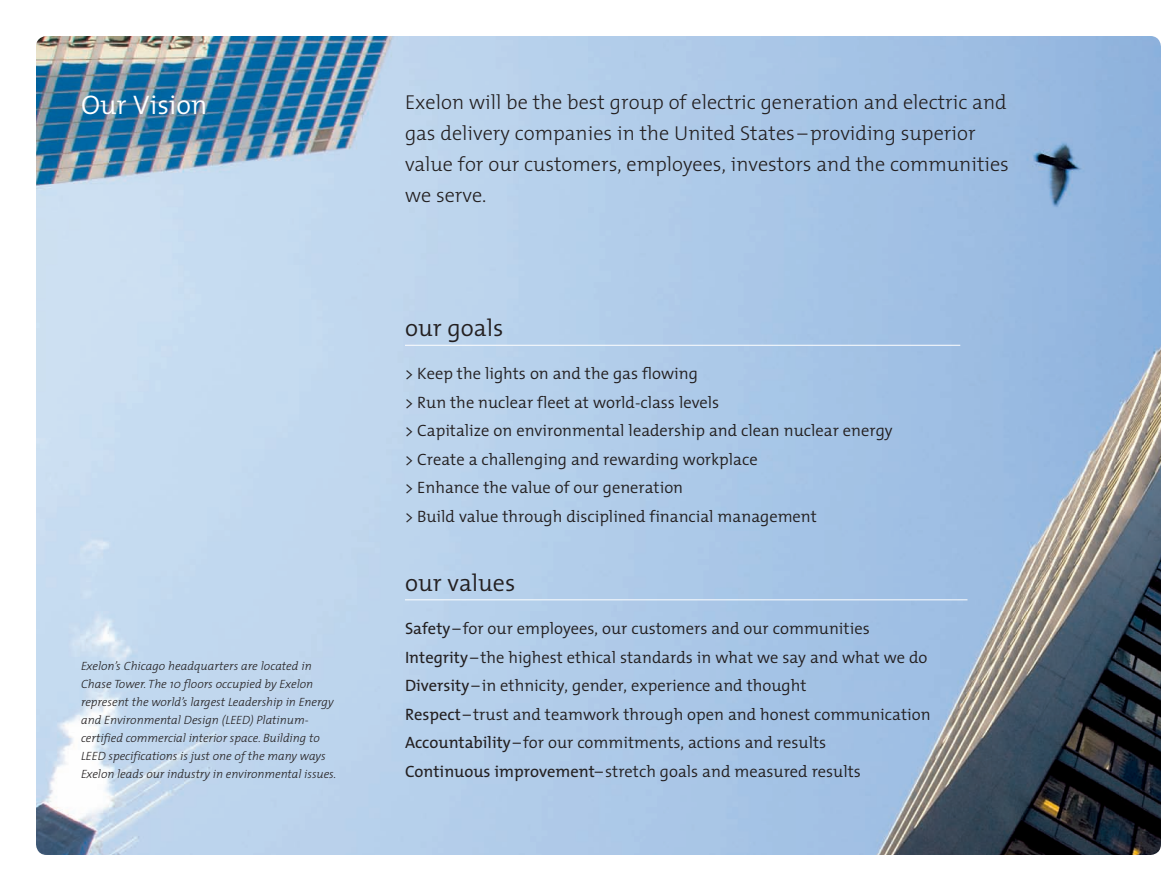
<style>
.page{position:relative;width:1161px;height:891px;background:#fff}
.page>*{position:absolute;margin:0;border:0;box-sizing:border-box;transform-origin:0 0}
.t1{font:300 27px "The Mix";color:#fff}
.t2{font:300 24px "The Mix";color:#231f20}
.t3{font:300 20.25px/30.8px "The Mix";color:#231f20}
.t4{font:300 16.5px/28.5px "The Mix";color:#231f20}
.t5{font:italic 300 12px/18px "The Mix";letter-spacing:-.005em;color:#231f20}
.s1{font-weight:400}
</style>
<div class="page">
<img style="left:36px;top:36px;width:1125px;height:819px">
<hr style="left:405px;top:345px;width:555px;height:1px;background:#fff">
<hr style="left:405px;top:599px;width:563px;height:1px;background:#fff">
<h1 class="t1" style="left:81px;top:83px;width:128px">Our Vision</h1>
<p class="t5" style="left:81px;top:657px;width:257px">Exelon’s Chicago headquarters are located in Chase Tower. The 10 floors occupied by Exelon represent the world’s largest Leadership in Energy and Environmental Design (LEED) Platinum&shy;certified commercial interior space. Building to LEED specifications is just one of the many ways Exelon leads our industry in environmental issues.</p>
<p class="t3" style="left:405px;top:86px;width:606px">Exelon will be the best group of electric generation and electric and gas delivery companies in the United States–providing superior value for our customers, employees, investors and the communities we serve.</p>
<h2 class="t2" style="left:405px;top:308px;width:100px">our goals</h2>
<p class="t4" style="left:405px;top:359px;width:489px">&gt; Keep the lights on and the gas flowing<br>&gt; Run the nuclear fleet at world-class levels<br>&gt; Capitalize on environmental leadership and clean nuclear energy &gt; Create a challenging and rewarding workplace<br>&gt; Enhance the value of our generation<br>&gt; Build value through disciplined financial management</p>
<h2 class="t2" style="left:405px;top:563px;width:112px">our values</h2>
<p class="t4" style="left:405px;top:614px;width:527px"><span class="s1">Safety</span>– for our employees, our customers and our communities <span class="s1">Integrity</span> – the highest ethical standards in what we say and what we do <span class="s1">Diversity</span> – in ethnicity, gender, experience and thought<br><span class="s1">Respect</span> – trust and teamwork through open and honest communication <span class="s1">Accountability</span> – for our commitments, actions and results<br><span class="s1">Continuous improvement</span>– stretch goals and measured results</p>
</div>
